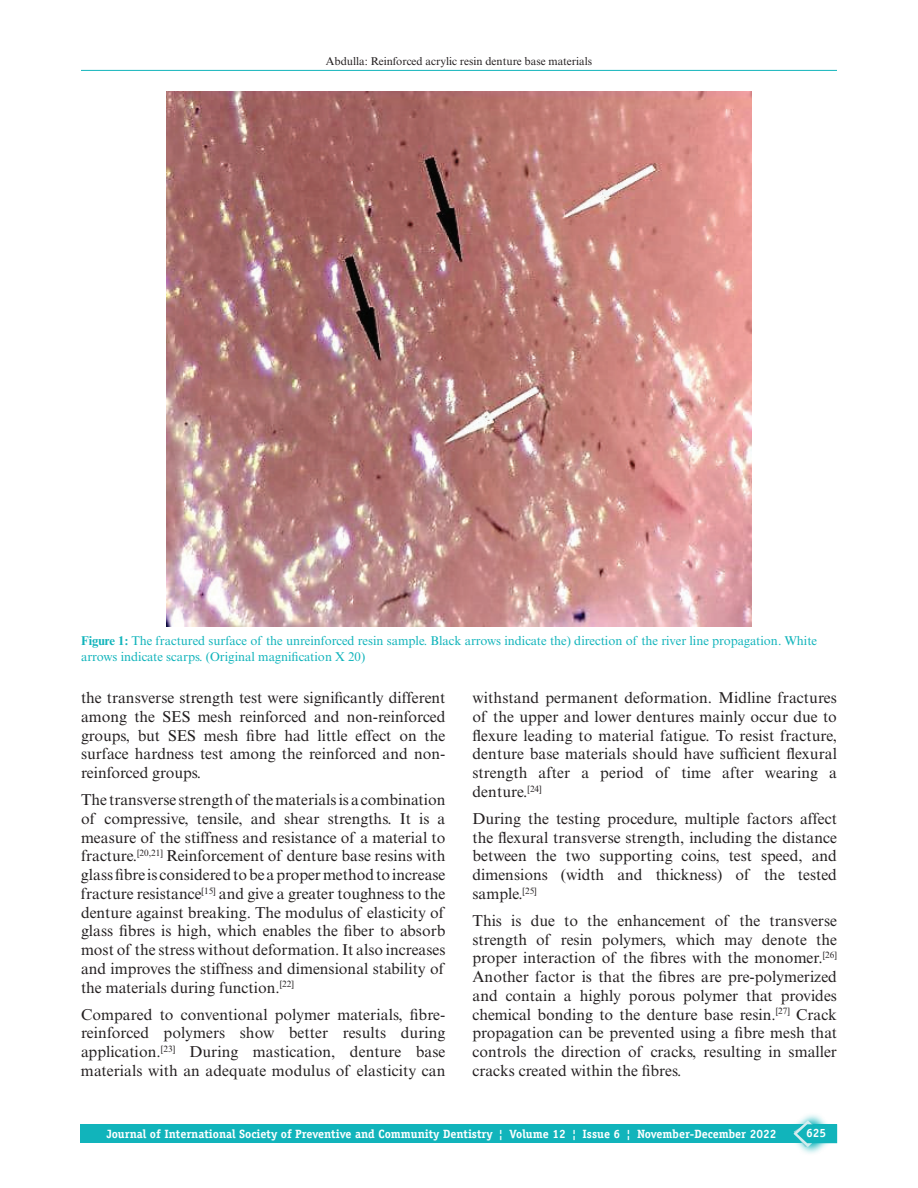
<style>
.page{position:relative;width:918px;height:1188px;background:#fff}
.page>*{position:absolute;margin:0;border:0;box-sizing:border-box;transform-origin:0 0}
.t1{font:15.75px/18.8px "Times New Roman MT Std";color:#231f20;text-align:justify}
.t2{font:12.75px/15.8px "Times New Roman MT Std";color:#11b4bb}
.t3{font:700 12px "Officina Serif Std";color:#fff}
.t4{font:11.25px "Times New Roman MT Std";color:#231f20}
.s1{font-weight:700}
</style>
<div class="page">
<div style="left:81px;top:1124px;width:756px;height:19px;background:#11b4bb"></div>
<svg style="left:799px;top:1114px;width:25px;height:40px"></svg>
<svg style="left:793px;top:1120px;width:44px;height:27px"></svg>
<hr style="left:81px;top:70px;width:756px;height:1px;background:#11b4bb">
<img style="left:166px;top:92px;width:586px;height:535px">
<p class="t4" style="left:326px;top:54px;width:268px">Abdulla: Reinforced acrylic resin denture base materials</p>
<p class="t2" style="left:81px;top:633px;width:738px"><span class="s1">Figure 1:</span> The fractured surface of the unreinforced resin sample. Black arrows indicate the) direction of the river line propagation. White arrows indicate scarps. (Original magnification X 20)</p>
<p class="t1" style="left:81px;top:688px;width:366px">the transverse strength test were significantly different among the SES mesh reinforced and non-reinforced groups, but SES mesh fibre had little effect on the surface hardness test among the reinforced and non&shy;reinforced groups.</p>
<p class="t1" style="left:81px;top:790px;width:366px">The transverse strength of the materials is a combination of compressive, tensile, and shear strengths. It is a measure of the stiffness and resistance of a material to fracture.<sup>[20,21]</sup> Reinforcement of denture base resins with glass fibre is considered to be a proper method to increase fracture resistance<sup>[15]</sup> and give a greater toughness to the denture against breaking. The modulus of elasticity of glass fibres is high, which enables the fiber to absorb most of the stress without deformation. It also increases and improves the stiffness and dimensional stability of the materials during function.<sup>[22]</sup></p>
<p class="t1" style="left:81px;top:1005px;width:366px">Compared to conventional polymer materials, fibre&shy;reinforced polymers show better results during application.<sup>[23]</sup> During mastication, denture base materials with an adequate modulus of elasticity can</p>
<p class="t1" style="left:472px;top:688px;width:366px">withstand permanent deformation. Midline fractures of the upper and lower dentures mainly occur due to flexure leading to material fatigue. To resist fracture, denture base materials should have sufficient flexural strength after a period of time after wearing a denture.<sup>[24]</sup></p>
<p class="t1" style="left:472px;top:809px;width:366px">During the testing procedure, multiple factors affect the flexural transverse strength, including the distance between the two supporting coins, test speed, and dimensions (width and thickness) of the tested sample.<sup>[25]</sup></p>
<p class="t1" style="left:472px;top:911px;width:366px">This is due to the enhancement of the transverse strength of resin polymers, which may denote the proper interaction of the fibres with the monomer.<sup>[26] </sup>Another factor is that the fibres are pre-polymerized and contain a highly porous polymer that provides chemical bonding to the denture base resin.<sup>[27]</sup> Crack propagation can be prevented using a fibre mesh that controls the direction of cracks, resulting in smaller cracks created within the fibres.</p>
<p class="t3" style="left:106px;top:1126px;width:672px">Journal of International Society of Preventive and Community Dentistry ¦ Volume 12 ¦ Issue 6 ¦ November-December 2022</p>
<p class="t3" style="left:806px;top:1126px;width:22px">625</p>
</div>
